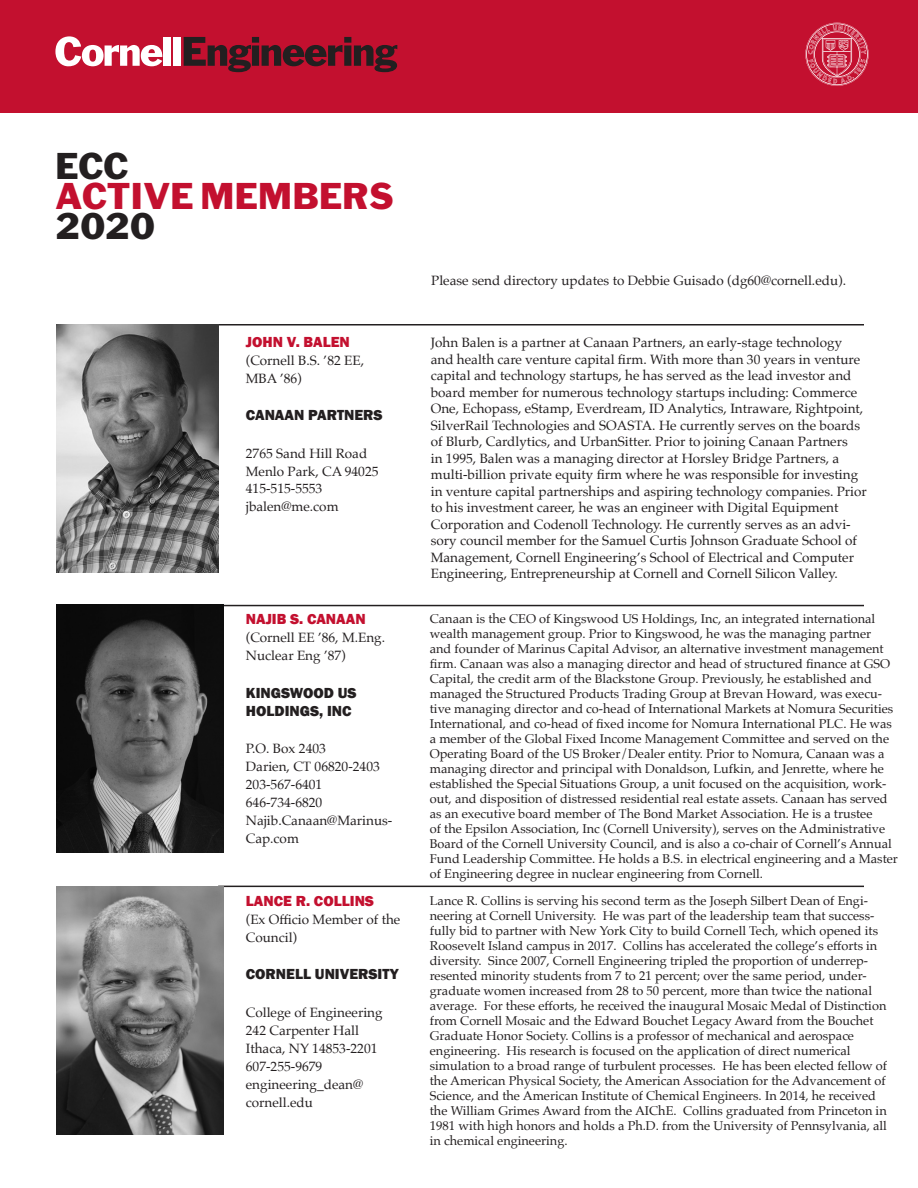
<style>
.page{position:relative;width:918px;height:1188px;background:#fff}
.page>*{position:absolute;margin:0;border:0;box-sizing:border-box;transform-origin:0 0}
.t1{font:34.5px "Franklin Gothic Std";color:#c3102f}
.t2{font:34.5px "Franklin Gothic Std";color:#231f20}
.company{font:800 15px/18px "Franklin Gothic";color:#231f20}
.contact_copy{font:800 15px "Franklin Gothic";color:#c3102f}
.bio{font:13.5px/16.5px "Palatino";color:#231f20}
.contact_copy-2{font:13.5px/18px "Palatino";color:#231f20}
.bio-2{font:12.75px/15px "Palatino";color:#231f20}
</style>
<div class="page">
<hr style="left:218px;top:605px;width:646px;height:1px;background:#231f20">
<hr style="left:218px;top:324px;width:646px;height:2px;background:#231f20">
<hr style="left:218px;top:886px;width:646px;height:1px;background:#231f20">
<div style="left:0;top:0;width:918px;height:112px;background:#c3102f"></div>
<svg style="left:55px;top:36px;width:107px;height:30px"></svg>
<div style="left:163px;top:37px;width:8px;height:29px;background:#fff"></div>
<div style="left:173px;top:37px;width:8px;height:29px;background:#fff"></div>
<svg style="left:184px;top:37px;width:213px;height:35px"></svg>
<svg style="left:805px;top:23px;width:64px;height:63px"></svg>
<img style="left:57px;top:324px;width:162px;height:248px">
<img style="left:57px;top:604px;width:166px;height:249px">
<img style="left:57px;top:886px;width:166px;height:248px">
<h1 class="t2" style="left:55px;top:144px;width:74px">ECC</h1>
<h1 class="t1" style="left:55px;top:174px;width:340px">ACTIVE MEMBERS</h1>
<h1 class="t2" style="left:55px;top:204px;width:101px">2020</h1>
<p class="contact_copy" style="left:246px;top:332px;width:106px">JOHN V. BALEN</p>
<p class="contact_copy-2" style="left:246px;top:351px;width:120px">(Cornell B.S. ’82 EE,<br>MBA ’86)</p>
<p class="company" style="left:246px;top:406px;width:138px">CANAAN PARTNERS</p>
<p class="contact_copy-2" style="left:246px;top:444px;width:123px">2765 Sand Hill Road</p>
<p class="contact_copy-2" style="left:246px;top:462px;width:134px">Menlo Park, CA 94025</p>
<p class="contact_copy-2" style="left:246px;top:480px;width:78px">415-515-5553</p>
<p class="contact_copy-2" style="left:246px;top:498px;width:94px">jbalen@me.com</p>
<p class="contact_copy" style="left:246px;top:609px;width:121px">NAJIB S. CANAAN</p>
<p class="contact_copy-2" style="left:246px;top:628px;width:141px">(Cornell EE ’86, M.Eng.<br>Nuclear Eng ’87)</p>
<p class="company" style="left:246px;top:683px;width:112px">KINGSWOOD US<br>HOLDINGS, INC</p>
<p class="contact_copy-2" style="left:246px;top:739px;width:82px">P.O. Box 2403</p>
<p class="contact_copy-2" style="left:246px;top:757px;width:136px">Darien, CT 06820-2403</p>
<p class="contact_copy-2" style="left:246px;top:775px;width:78px">203-567-6401</p>
<p class="contact_copy-2" style="left:246px;top:793px;width:78px">646-734-6820</p>
<p class="contact_copy-2" style="left:246px;top:811px;width:148px">Najib.Canaan@Marinus-<br>Cap.com</p>
<p class="contact_copy" style="left:246px;top:891px;width:130px">LANCE R. COLLINS</p>
<p class="contact_copy-2" style="left:246px;top:910px;width:156px">(Ex Officio Member of the<br>Council)</p>
<p class="company" style="left:246px;top:965px;width:154px">CORNELL UNIVERSITY</p>
<p class="contact_copy-2" style="left:246px;top:1003px;width:138px">College of Engineering<br>242 Carpenter Hall<br>Ithaca, NY 14853-2201<br>607-255-9679 engineering_dean@ cornell.edu</p>
<p class="contact_copy-2" style="left:431px;top:271px;width:416px">Please send directory updates to Debbie Guisado (dg60@cornell.edu).</p>
<p class="bio" style="left:431px;top:334px;width:438px">John Balen is a partner at Canaan Partners, an early-stage technology and health care venture capital firm. With more than 30 years in venture capital and technology startups, he has served as the lead investor and board member for numerous technology startups including: Commerce One, Echopass, eStamp, Everdream, ID Analytics, Intraware, Rightpoint, SilverRail Technologies and SOASTA. He currently serves on the boards of Blurb, Cardlytics, and UrbanSitter. Prior to joining Canaan Partners<br>in 1995, Balen was a managing director at Horsley Bridge Partners, a multi-billion private equity firm where he was responsible for investing in venture capital partnerships and aspiring technology companies. Prior to his investment career, he was an engineer with Digital Equipment Corporation and Codenoll Technology. He currently serves as an advi&shy;sory council member for the Samuel Curtis Johnson Graduate School of Management, Cornell Engineering’s School of Electrical and Computer Engineering, Entrepreneurship at Cornell and Cornell Silicon Valley.</p>
<p class="bio-2" style="left:430px;top:611px;width:470px">Canaan is the CEO of Kingswood US Holdings, Inc, an integrated international wealth management group. Prior to Kingswood, he was the managing partner<br>and founder of Marinus Capital Advisor, an alternative investment management firm. Canaan was also a managing director and head of structured finance at GSO Capital, the credit arm of the Blackstone Group. Previously, he established and managed the Structured Products Trading Group at Brevan Howard, was execu&shy;tive managing director and co-head of International Markets at Nomura Securities International, and co-head of fixed income for Nomura International PLC. He was a member of the Global Fixed Income Management Committee and served on the Operating Board of the US Broker/Dealer entity. Prior to Nomura, Canaan was a managing director and principal with Donaldson, Lufkin, and Jenrette, where he established the Special Situations Group, a unit focused on the acquisition, work&shy;out, and disposition of distressed residential real estate assets. Canaan has served as an executive board member of The Bond Market Association. He is a trustee<br>of the Epsilon Association, Inc (Cornell University), serves on the Administrative Board of the Cornell University Council, and is also a co-chair of Cornell’s Annual Fund Leadership Committee. He holds a B.S. in electrical engineering and a Master of Engineering degree in nuclear engineering from Cornell.</p>
<p class="bio-2" style="left:430px;top:893px;width:459px">Lance R. Collins is serving his second term as the Joseph Silbert Dean of Engi&shy;neering at Cornell University. He was part of the leadership team that success&shy;fully bid to partner with New York City to build Cornell Tech, which opened its Roosevelt Island campus in 2017. Collins has accelerated the college’s efforts in diversity. Since 2007, Cornell Engineering tripled the proportion of underrep&shy;resented minority students from 7 to 21 percent; over the same period, under&shy;graduate women increased from 28 to 50 percent, more than twice the national average. For these efforts, he received the inaugural Mosaic Medal of Distinction from Cornell Mosaic and the Edward Bouchet Legacy Award from the Bouchet Graduate Honor Society. Collins is a professor of mechanical and aerospace engineering. His research is focused on the application of direct numerical simulation to a broad range of turbulent processes. He has been elected fellow of the American Physical Society, the American Association for the Advancement of Science, and the American Institute of Chemical Engineers. In 2014, he received the William Grimes Award from the AIChE. Collins graduated from Princeton in 1981 with high honors and holds a Ph.D. from the University of Pennsylvania, all in chemical engineering.</p>
</div>
